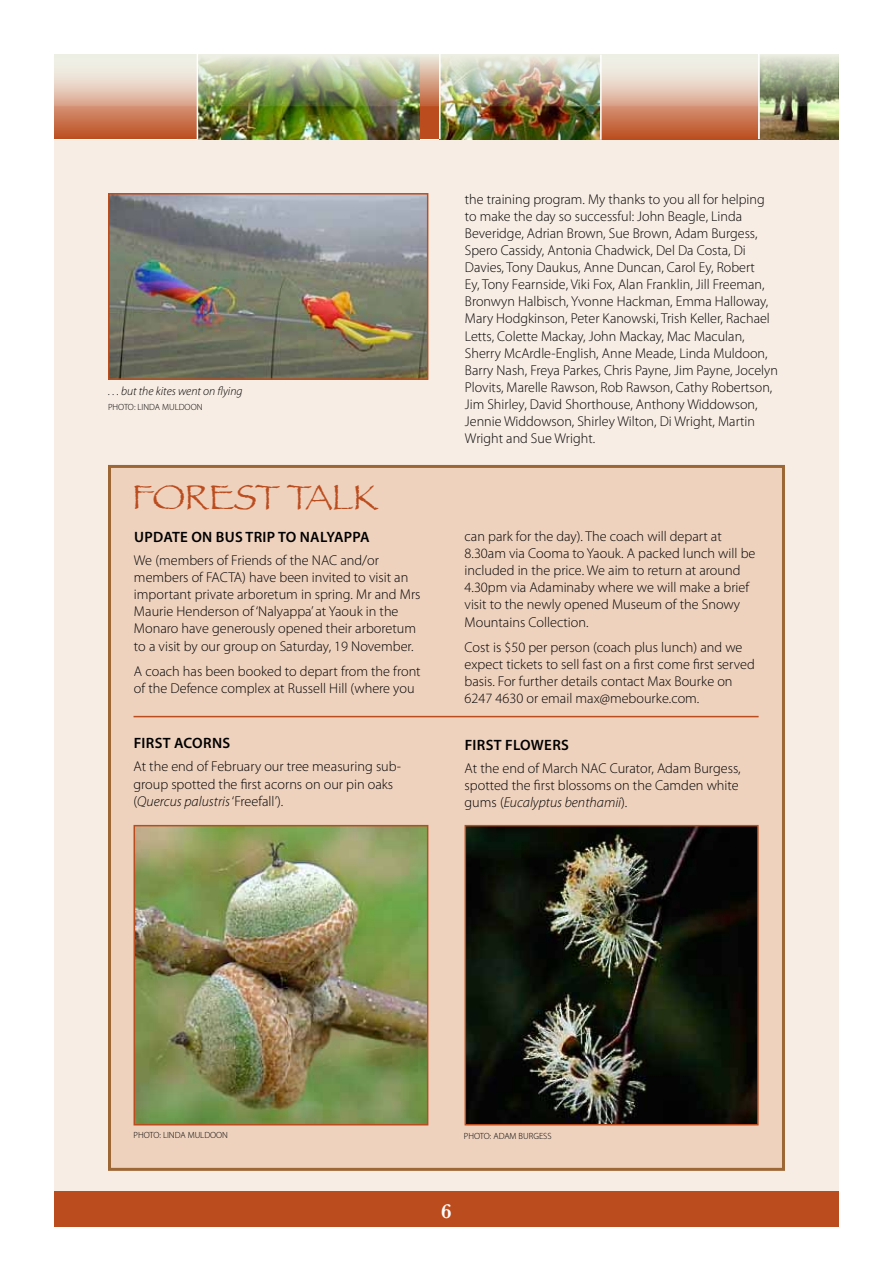
<style>
.page{position:relative;width:893px;height:1263px;background:#fff}
.page>*{position:absolute;margin:0;border:0;box-sizing:border-box;transform-origin:0 0}
.t1{font:36px "Papyrus";letter-spacing:-.02em;color:#bb4c1d}
.t2{font:600 21px "Baskerville";color:#fff}
.t3{font:600 15px "Myriad Pro";letter-spacing:.02em;color:#000}
.t4{font:300 14.25px/17.1px "Myriad Pro";color:#000}
.t5{font:italic 300 12px "Myriad Pro";color:#000}
.t6{font:300 9px "Myriad Pro";color:#000}
.s1{font-style:italic}
</style>
<div class="page">
<div style="left:54px;top:139px;width:785px;height:1070px;background:#f8ede4"></div>
<div style="left:54px;top:1191px;width:785px;height:35px;background:#bb4c1d"></div>
<hr style="left:54px;top:138px;width:785px;height:2px;background:#fff">
<img style="left:760px;top:106px;width:79px;height:33px">
<svg style="left:54px;top:106px;width:143px;height:33px;background:#c86f4a"></svg>
<div style="left:197px;top:55px;width:260px;height:84px;background:#bb4c1d"></div>
<img style="left:198px;top:106px;width:221px;height:33px">
<img style="left:441px;top:106px;width:159px;height:33px">
<svg style="left:602px;top:106px;width:156px;height:33px;background:#c86f49"></svg>
<img style="left:54px;top:54px;width:785px;height:52px">
<hr style="left:197px;top:54px;width:1px;height:86px;background:#fff">
<hr style="left:439px;top:54px;width:2px;height:85px;background:#fff">
<hr style="left:600px;top:55px;width:2px;height:85px;background:#fff">
<hr style="left:758px;top:54px;width:2px;height:85px;background:#fff">
<img style="left:111px;top:196px;width:314px;height:181px">
<div style="left:108px;top:193px;width:320px;height:187px;border:2px solid #bb4c1d"></div>
<div style="left:108px;top:465px;width:677px;height:706px;background:#eed2be;border:3px solid #9d6735"></div>
<img style="left:137px;top:828px;width:288px;height:294px">
<div style="left:134px;top:825px;width:294px;height:300px;border:2px solid #bb4c1d"></div>
<img style="left:468px;top:828px;width:288px;height:294px">
<div style="left:465px;top:825px;width:294px;height:300px;border:2px solid #bb4c1d"></div>
<hr style="left:134px;top:716px;width:625px;height:1px;background:#bb4c1d">
<p class="t5" style="left:108px;top:383px;width:136px">. . . but the kites went on flying</p>
<p class="t6" style="left:108px;top:401px;width:96px">PHOTO: LINDA MULDOON</p>
<h1 class="t1" style="left:132px;top:476px;width:248px">FOREST TALK</h1>
<p class="t3" style="left:134px;top:527px;width:237px">UPDATE ON BUS TRIP TO NALYAPPA</p>
<p class="t4" style="left:134px;top:552px;width:288px">We (members of Friends of the NAC and/or members of FACTA) have been invited to visit an important private arboretum in spring. Mr and Mrs Maurie Henderson of ‘Nalyappa’ at Yaouk in the Monaro have generously opened their arboretum to a visit by our group on Saturday, 19 November.</p>
<p class="t4" style="left:134px;top:663px;width:288px">A coach has been booked to depart from the front of the Defence complex at Russell Hill (where you</p>
<p class="t3" style="left:134px;top:733px;width:98px">FIRST ACORNS</p>
<p class="t4" style="left:134px;top:758px;width:269px">At the end of February our tree measuring sub&shy;group spotted the first acorns on our pin oaks (<span class="s1">Quercus palustris</span> ‘Freefall’).</p>
<p class="t4" style="left:465px;top:190px;width:315px">the training program. My thanks to you all for helping to make the day so successful: John Beagle, Linda Beveridge, Adrian Brown, Sue Brown, Adam Burgess, Spero Cassidy, Antonia Chadwick, Del Da Costa, Di Davies, Tony Daukus, Anne Duncan, Carol Ey, Robert<br>Ey, Tony Fearnside, Viki Fox, Alan Franklin, Jill Freeman, Bronwyn Halbisch, Yvonne Hackman, Emma Halloway, Mary Hodgkinson, Peter Kanowski, Trish Keller, Rachael Letts, Colette Mackay, John Mackay, Mac Maculan, Sherry McArdle-English, Anne Meade, Linda Muldoon, Barry Nash, Freya Parkes, Chris Payne, Jim Payne, Jocelyn Plovits, Marelle Rawson, Rob Rawson, Cathy Robertson, Jim Shirley, David Shorthouse, Anthony Widdowson, Jennie Widdowson, Shirley Wilton, Di Wright, Martin Wright and Sue Wright.</p>
<p class="t4" style="left:465px;top:528px;width:292px">can park for the day). The coach will depart at 8.30am via Cooma to Yaouk. A packed lunch will be included in the price. We aim to return at around 4.30pm via Adaminaby where we will make a brief visit to the newly opened Museum of the Snowy Mountains Collection.</p>
<p class="t4" style="left:465px;top:639px;width:292px">Cost is $50 per person (coach plus lunch) and we expect tickets to sell fast on a first come first served basis. For further details contact Max Bourke on 6247 4630 or email max@mebourke.com.</p>
<p class="t3" style="left:465px;top:735px;width:106px">FIRST FLOWERS</p>
<p class="t4" style="left:465px;top:760px;width:278px">At the end of March NAC Curator, Adam Burgess, spotted the first blossoms on the Camden white gums (<span class="s1">Eucalyptus benthamii</span>).</p>
<p class="t6" style="left:134px;top:1130px;width:96px">PHOTO: LINDA MULDOON</p>
<p class="t6" style="left:464px;top:1131px;width:89px">PHOTO: ADAM BURGESS</p>
<h2 class="t2" style="left:441px;top:1198px;width:12px">6</h2>
</div>
